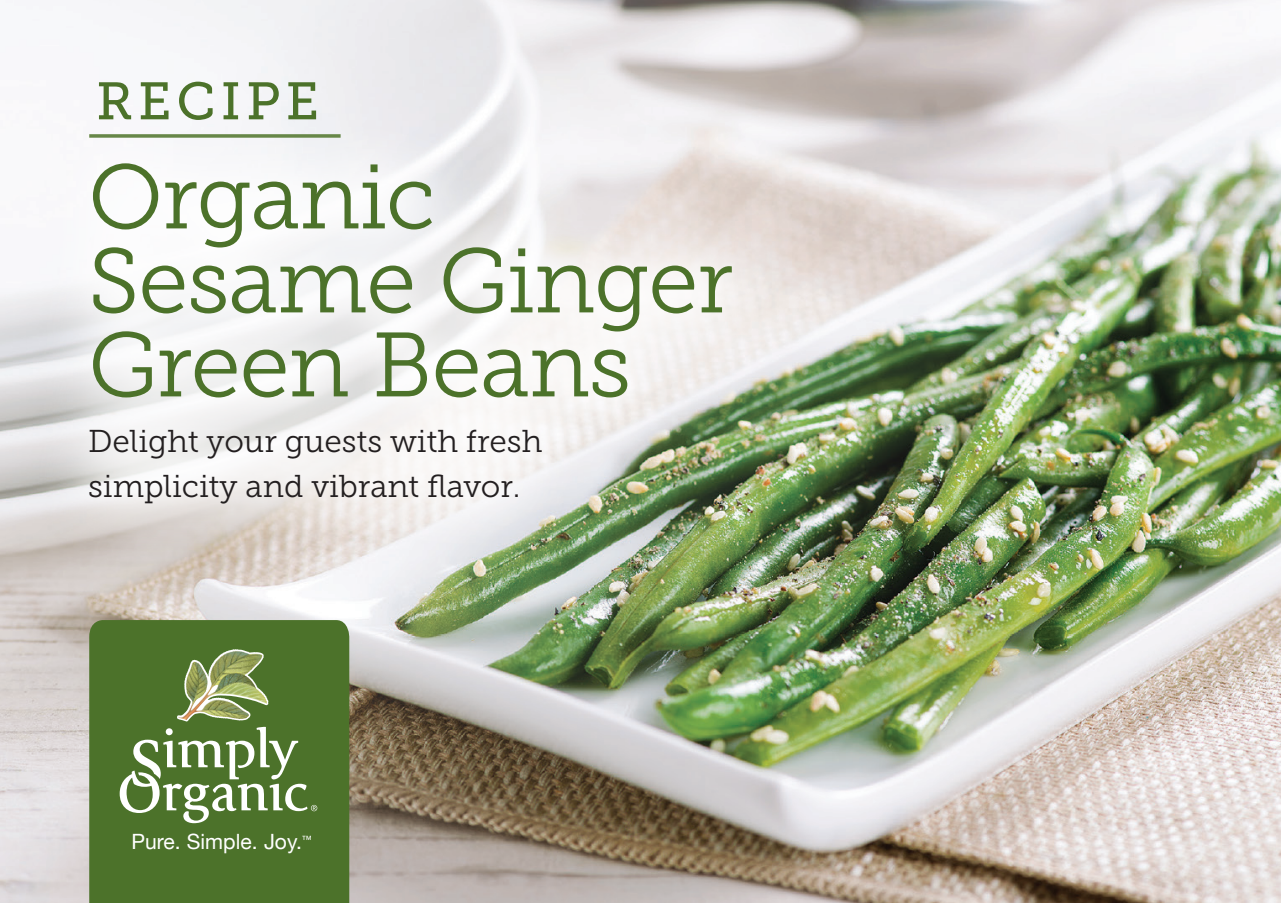
<style>
.page{position:relative;width:1281px;height:903px;background:#fff}
.page>*{position:absolute;margin:0;border:0;box-sizing:border-box;transform-origin:0 0}
.t1{font:91px/84px "Museo Slab 300";letter-spacing:-.015em;color:#4c722a}
.t2{font:52.5px "Museo Slab 500";letter-spacing:.1em;color:#4c722a}
.t3{font:31.5px/45.5px "Museo Slab 300";color:#231f20}
.t4{font:21px "Helvetica Neue";color:#fff}
</style>
<div class="page">
<img style="left:0;top:0;width:1281px;height:903px">
<svg style="left:32px;top:105px;width:755px;height:455px;fill:#f3f2f3"></svg>
<div style="left:89px;top:620px;width:260px;height:283px;background:#4c722a"></div>
<svg style="left:120px;top:649px;width:197px;height:174px;background:#6f8c50"></svg>
<svg style="left:89px;top:134px;width:252px;height:4px"></svg>
<h2 class="t2" style="left:96px;top:72px;width:224px">RECIPE</h2>
<h1 class="t1" style="left:88px;top:156px;width:647px">Organic<br>Sesame Ginger<br>Green Beans</h1>
<p class="t3" style="left:88px;top:419px;width:456px">Delight your guests with fresh simplicity and vibrant flavor.</p>
<p class="t4" style="left:131px;top:826px;width:182px">Pure. Simple. Joy.<sup>™</sup></p>
</div>
